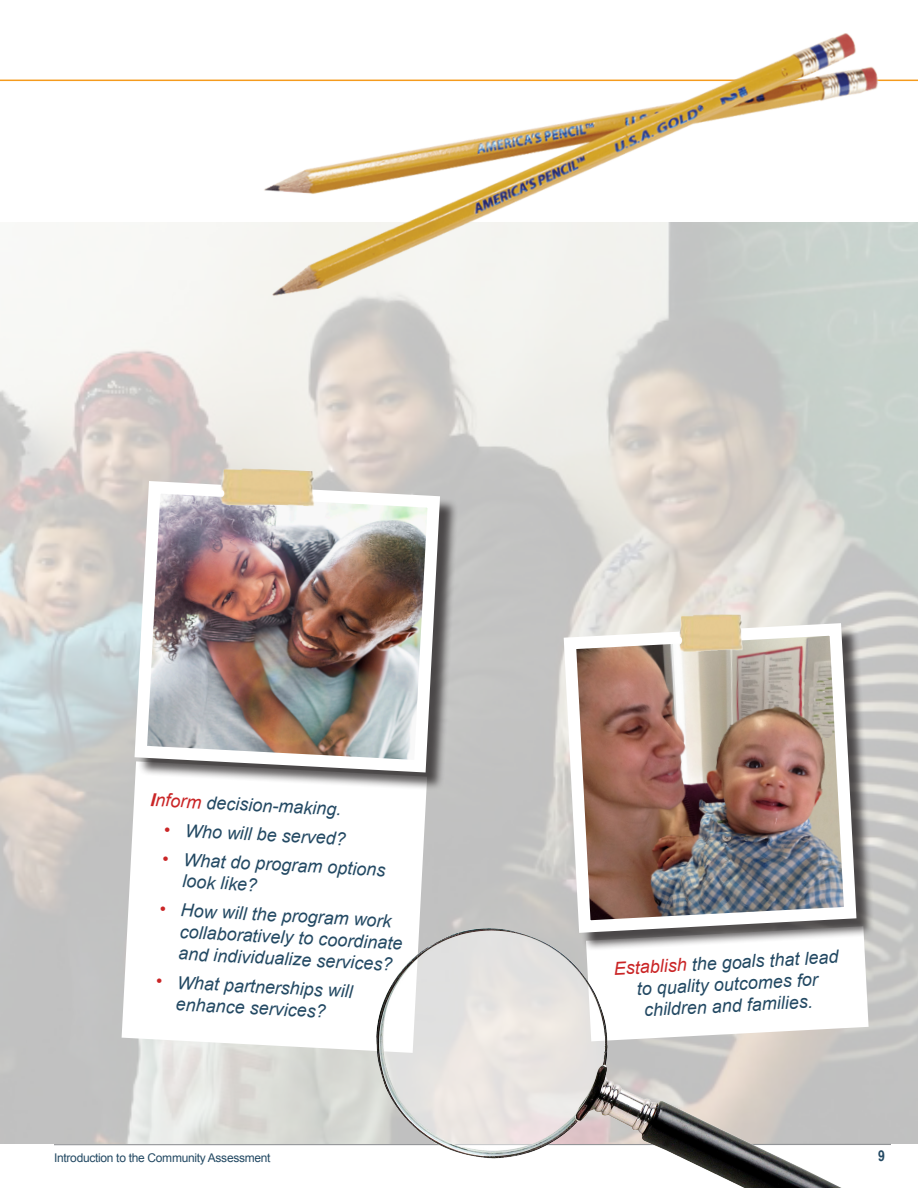
<style>
.page{position:relative;width:918px;height:1188px;background:#fff}
.page>*{position:absolute;margin:0;border:0;box-sizing:border-box;transform-origin:0 0}
.t1{font:italic 18px/21.6px "Arial";color:#234963;text-align:center}
.t2{font:700 15px "Arial Narrow";color:#234963}
.t3{font:12px "Arial";letter-spacing:-.025em;color:#234963}
.s1{font-weight:700;color:#ca2526}
.s2{color:#ca2526}
</style>
<div class="page">
<hr style="left:54px;top:1144px;width:837px;height:1px;background:#939598">
<hr style="left:0;top:80px;width:918px;height:1px;background:#f59b1d">
<img style="left:243px;top:33px;width:667px;height:318px">
<div style="left:566px;top:626px;width:309px;height:325px;background:#231f20;opacity:.75"></div>
<img style="left:557px;top:617px;width:306px;height:290px">
<svg style="left:122px;top:761px;width:305px;height:292px"></svg>
<div style="left:137px;top:484px;width:322px;height:307px;background:#231f20;opacity:.75"></div>
<img style="left:128px;top:475px;width:318px;height:304px">
<img style="left:217px;top:467px;width:102px;height:46px">
<img style="left:677px;top:614px;width:68px;height:43px">
<img style="left:357px;top:907px;width:515px;height:281px">
<p class="t1" style="left:151px;top:789px;width:193px;rotate:3deg"><span class="s1">I</span><span class="s2">nform</span> decision-making.</p>
<p class="t1" style="left:165px;top:819px;width:184px;rotate:3deg"><span class="s2">•</span> Who will be served?</p>
<p class="t1" style="left:184px;top:849px;width:204px;text-align:left;text-indent:-21px;rotate:3deg"><span class="s2">•</span> What do program options look like?</p>
<p class="t1" style="left:181px;top:899px;width:225px;text-align:left;text-indent:-21px;rotate:3deg"><span class="s2">•</span> How will the program work collaboratively to coordinate and individualize services?</p>
<p class="t1" style="left:157px;top:971px;width:199px;rotate:3deg"><span class="s2">•</span> What partnerships will enhance services?</p>
<p class="t1" style="left:613px;top:958px;width:227px;rotate:-3deg"><span class="s2">Establish</span> the goals that lead to quality outcomes for children and families.</p>
<p class="t3" style="left:54px;top:1150px;width:218px">Introduction to the Community Assessment</p>
<p class="t2" style="left:878px;top:1144px;width:8px">9</p>
</div>
